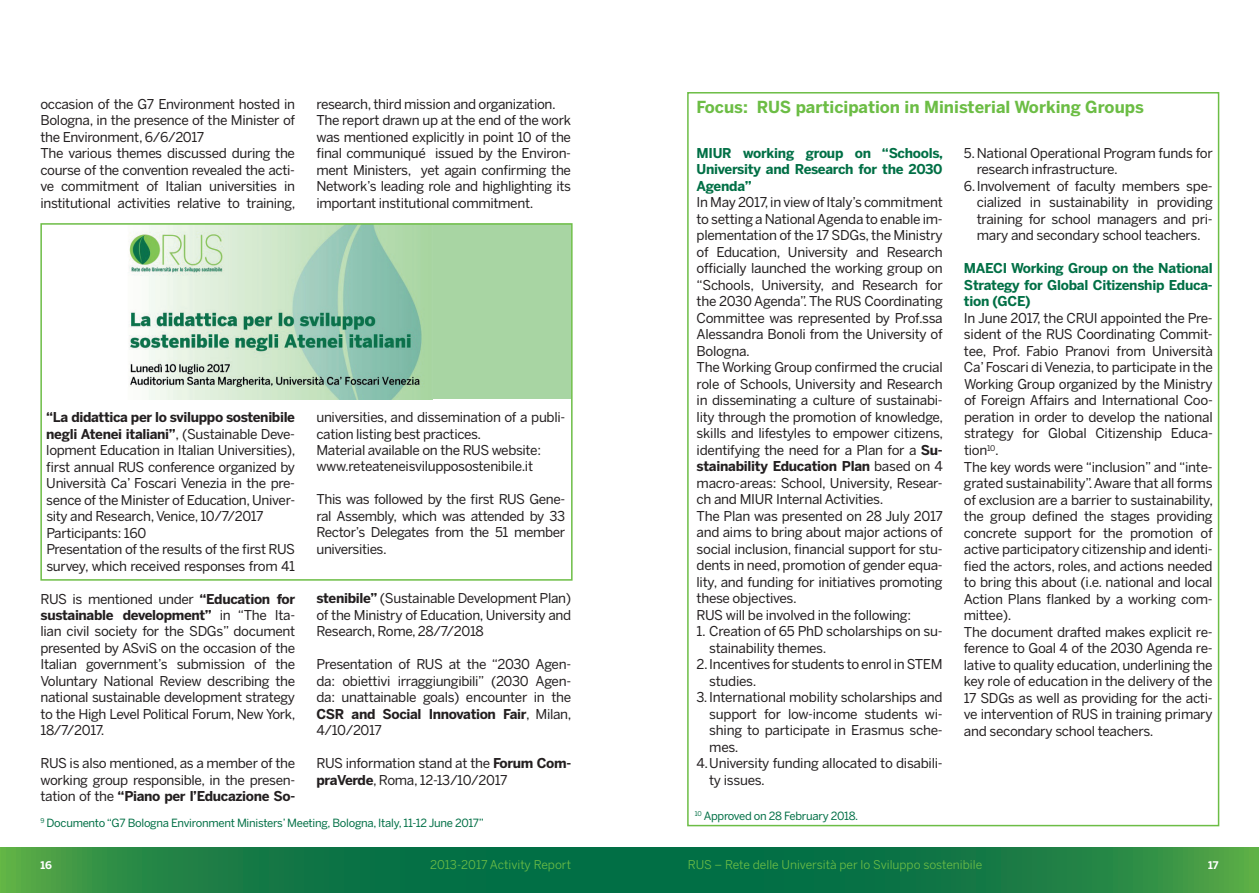
<style>
.page{position:relative;width:1259px;height:893px;background:#fff}
.page>*{position:absolute;margin:0;border:0;box-sizing:border-box;transform-origin:0 0}
.t1{font:700 16.5px "Benton Sans";color:#6cbd45}
.t2{font:13.5px/16.5px "Benton Sans";letter-spacing:-.025em;color:#231f20}
.t3{font:700 13.5px/16.5px "Benton Sans";letter-spacing:-.02em;color:#016f45;text-align:justify}
.t4{font:12px "Benton Sans";color:#6cbd45}
.t5{font:11.25px "Benton Sans";letter-spacing:-.025em;color:#016f45}
.t6{font:700 10.5px "Benton Sans";color:#fff}
.s1{font-weight:700}
</style>
<div class="page">
<svg style="left:0;top:847px;width:1259px;height:46px;background:#187d45"></svg>
<div style="left:128px;top:224px;width:443px;height:175px;background:#a8d5a3"></div>
<img style="left:128px;top:226px;width:294px;height:173px">
<div style="left:40px;top:223px;width:532px;height:358px;border:2px solid #6cbd45"></div>
<p class="t2" style="left:40px;top:95px;width:257px">occasion of the G7 Environment hosted in Bologna, in the presence of the Minister of the Environment, 6/6/2017<br>The various themes discussed during the course of the convention revealed the acti&shy;ve commitment of Italian universities in institutional activities relative to training,</p>
<p class="t2" style="left:316px;top:95px;width:256px">research, third mission and organization.<br>The report drawn up at the end of the work was mentioned explicitly in point 10 of the final communiqué issued by the Environ&shy;ment Ministers, yet again confirming the Network’s leading role and highlighting its important institutional commitment.</p>
<p class="t2" style="left:46px;top:409px;width:251px"><span class="s1">“La didattica per lo sviluppo sostenibile negli Atenei italiani”</span>, (Sustainable Deve&shy;lopment Education in Italian Universities), first annual RUS conference organized by Università Ca’ Foscari Venezia in the pre&shy;sence of the Minister of Education, Univer&shy;sity and Research,Venice, 10/7/2017<br>Participants: 160<br>Presentation of the results of the first RUS survey, which received responses from 41</p>
<p class="t2" style="left:316px;top:409px;width:250px">universities, and dissemination of a publi&shy;cation listing best practices.<br>Material available on the RUS website: www.reteateneisvilupposostenibile.it</p>
<p class="t2" style="left:316px;top:491px;width:250px;text-align:justify">This was followed by the first RUS Gene&shy;ral Assembly, which was attended by 33<br>Rector’s Delegates from the 51 member universities.</p>
<p class="t2" style="left:40px;top:590px;width:257px;text-align:justify">RUS is mentioned under <span class="s1">“Education for sustainable development”</span> in “The Ita&shy;lian civil society for the SDGs” document presented by ASviS on the occasion of the Italian government’s submission of the Voluntary National Review describing the national sustainable development strategy to the High Level Political Forum, New York, 18/7/2017.</p>
<p class="t2" style="left:40px;top:755px;width:256px;text-align:justify">RUS is also mentioned, as a member of the working group responsible, in the presen&shy;tation of the <span class="s1">“Piano per l’Educazione So-</span></p>
<p class="t2" style="left:316px;top:590px;width:256px;text-align:justify"><span class="s1">stenibile”</span> (Sustainable Development Plan) of the Ministry of Education, University and Research, Rome, 28/7/2018</p>
<p class="t2" style="left:316px;top:656px;width:257px;text-align:justify">Presentation of RUS at the “2030 Agen&shy;da: obiettivi irraggiungibili” (2030 Agen&shy;da: unattainable goals) encounter in the <span class="s1">CSR and Social Innovation Fair</span>, Milan, 4/10/2017</p>
<p class="t2" style="left:316px;top:755px;width:256px">RUS information stand at the <span class="s1">Forum Com&shy;praVerde</span>, Roma, 12-13/10/2017</p>
<p class="t5" style="left:40px;top:816px;width:445px"><sup>9</sup> Documento“G7 Bologna Environment Ministers’Meeting, Bologna, Italy, 11-12 June 2017”</p>
<p class="t1" style="left:696px;top:97px;width:449px">Focus: RUS participation in Ministerial Working Groups</p>
<p class="t3" style="left:696px;top:145px;width:248px">MIUR working group on “Schools, University and Research for the 2030<br>Agenda”</p>
<p class="t2" style="left:696px;top:194px;width:248px">In May 2017,in view of Italy’s commitment to setting a NationalAgenda to enable im&shy;plementation of the 17 SDGs, the Ministry of Education, University and Research officially launched the working group on “Schools, University, and Research for the 2030 Agenda”. The RUS Coordinating Committee was represented by Prof.ssa Alessandra Bonoli from the University of Bologna.<br>The Working Group confirmed the crucial role of Schools, University and Research in disseminating a culture of sustainabi&shy;lity through the promotion of knowledge, skills and lifestyles to empower citizens, identifying the need for a Plan for a <span class="s1">Su&shy;stainability Education Plan</span> based on 4 macro-areas: School, University, Resear&shy;ch and MIUR Internal Activities.<br>The Plan was presented on 28 July 2017 and aims to bring about major actions of social inclusion, financial support for stu&shy;dents in need, promotion of gender equa&shy;lity, and funding for initiatives promoting these objectives.<br>RUS will be involved in the following:</p>
<p class="t2" style="left:709px;top:623px;width:235px;text-indent:-13px">1. Creation of 65 PhD scholarships on su&shy;stainability themes.</p>
<p class="t2" style="left:709px;top:656px;width:235px;text-indent:-13px">2. Incentives for students to enrol in STEM studies.</p>
<p class="t2" style="left:709px;top:689px;width:235px;text-align:justify;text-indent:-13px">3. International mobility scholarships and support for low-income students wi&shy;shing to participate in Erasmus sche&shy;mes.</p>
<p class="t2" style="left:709px;top:755px;width:235px;text-indent:-13px">4. University funding allocated to disabili&shy;ty issues.</p>
<p class="t5" style="left:695px;top:809px;width:165px"><sup>10</sup> Approved on 28 February 2018.</p>
<p class="t2" style="left:976px;top:144px;width:237px;text-indent:-13px">5. National Operational Program funds for research infrastructure.</p>
<p class="t2" style="left:976px;top:177px;width:237px;text-align:justify;text-indent:-13px">6. Involvement of faculty members spe&shy;cialized in sustainability in providing training for school managers and pri&shy;mary and secondary school teachers.</p>
<p class="t3" style="left:964px;top:260px;width:250px">MAECI Working Group on the National Strategy for Global Citizenship Educa&shy;tion (GCE)</p>
<p class="t2" style="left:964px;top:309px;width:251px">In June 2017, the CRUI appointed the Pre&shy;sident of the RUS Coordinating Commit&shy;tee, Prof. Fabio Pranovi from Università Ca’Foscari di Venezia, to participate in the Working Group organized by the Ministry of Foreign Affairs and International Coo&shy;peration in order to develop the national strategy for Global Citizenship Educa&shy;tion<sup>10</sup>.<br>The key words were “inclusion” and “inte&shy;grated sustainability”.Aware that all forms of exclusion are a barrier to sustainability, the group defined the stages providing concrete support for the promotion of active participatory citizenship and identi&shy;fied the actors, roles, and actions needed to bring this about (i.e. national and local Action Plans flanked by a working com&shy;mittee).<br>The document drafted makes explicit re&shy;ference to Goal 4 of the 2030 Agenda re&shy;lative to quality education, underlining the key role of education in the delivery of the 17 SDGs as well as providing for the acti&shy;ve intervention of RUS in training primary and secondary school teachers.</p>
<p class="t6" style="left:40px;top:859px;width:13px">16</p>
<p class="t4" style="left:430px;top:858px;width:142px">2013-2017 Activity Report</p>
<p class="t4" style="left:688px;top:858px;width:296px">RUS – Rete delle Università per lo Sviluppo sostenibile</p>
<p class="t6" style="left:1208px;top:859px;width:12px">17</p>
</div>
